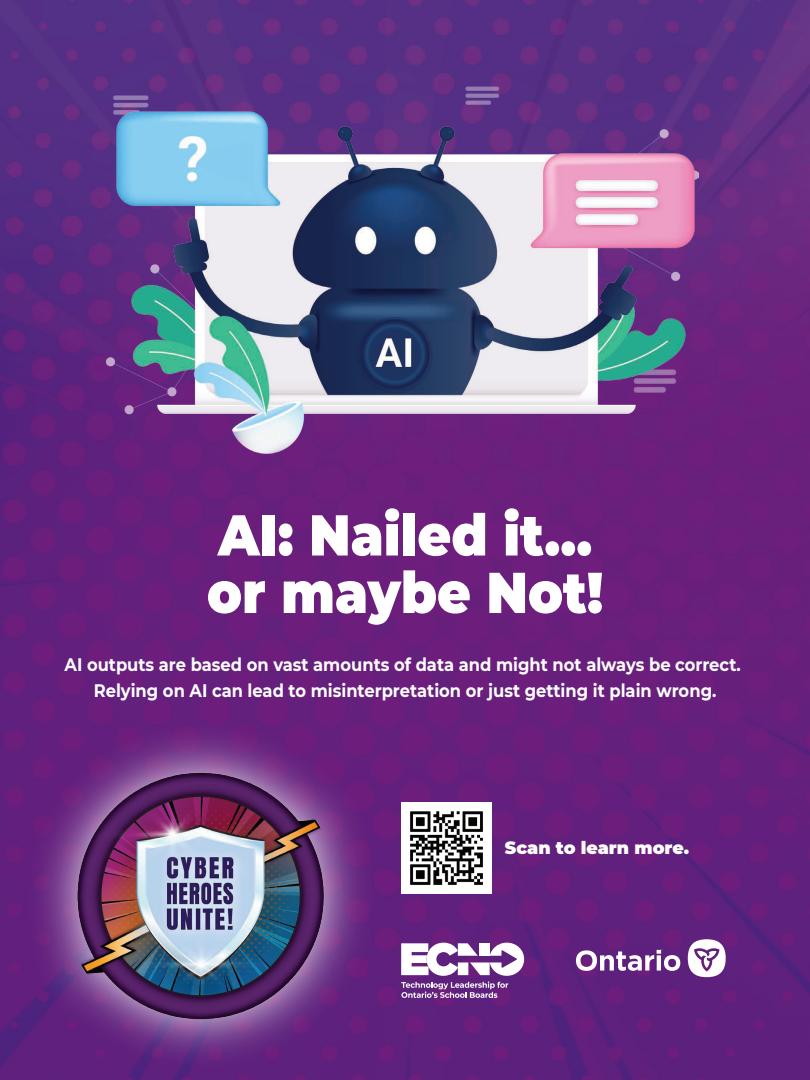
<style>
.page{position:relative;width:810px;height:1080px;background:#fff}
.page>*{position:absolute;margin:0;border:0;box-sizing:border-box;transform-origin:0 0}
.t1{font:900 57.5px/57.5px "Montserrat";color:#fff;scale:.9 1}
.t2{font:700 18.12px/26.2px "Montserrat";color:#fff;text-align:center;scale:.9 1}
.t3{font:900 17.5px "Montserrat";color:#fff}
</style>
<div class="page">
<img style="left:0;top:0;width:810px;height:1080px">
<svg style="left:401px;top:943px;width:123px;height:55px"></svg>
<svg style="left:688px;top:939px;width:38px;height:38px"></svg>
<svg style="left:576px;top:950px;width:104px;height:21px"></svg>
<img style="left:11px;top:706px;width:381px;height:374px">
<img style="left:39px;top:737px;width:324px;height:318px">
<img style="left:106px;top:83px;width:593px;height:386px">
<img style="left:401px;top:802px;width:91px;height:91px">
<h1 class="t1" style="left:207px;top:509px;width:442px">AI: Nailed it… or maybe Not!</h1>
<p class="t2" style="left:65px;top:652px;width:753px">AI outputs are based on vast amounts of data and might not always be correct.<br>Relying on AI can lead to misinterpretation or just getting it plain wrong.</p>
<p class="t3" style="left:505px;top:840px;width:186px">Scan to learn more.</p>
</div>
